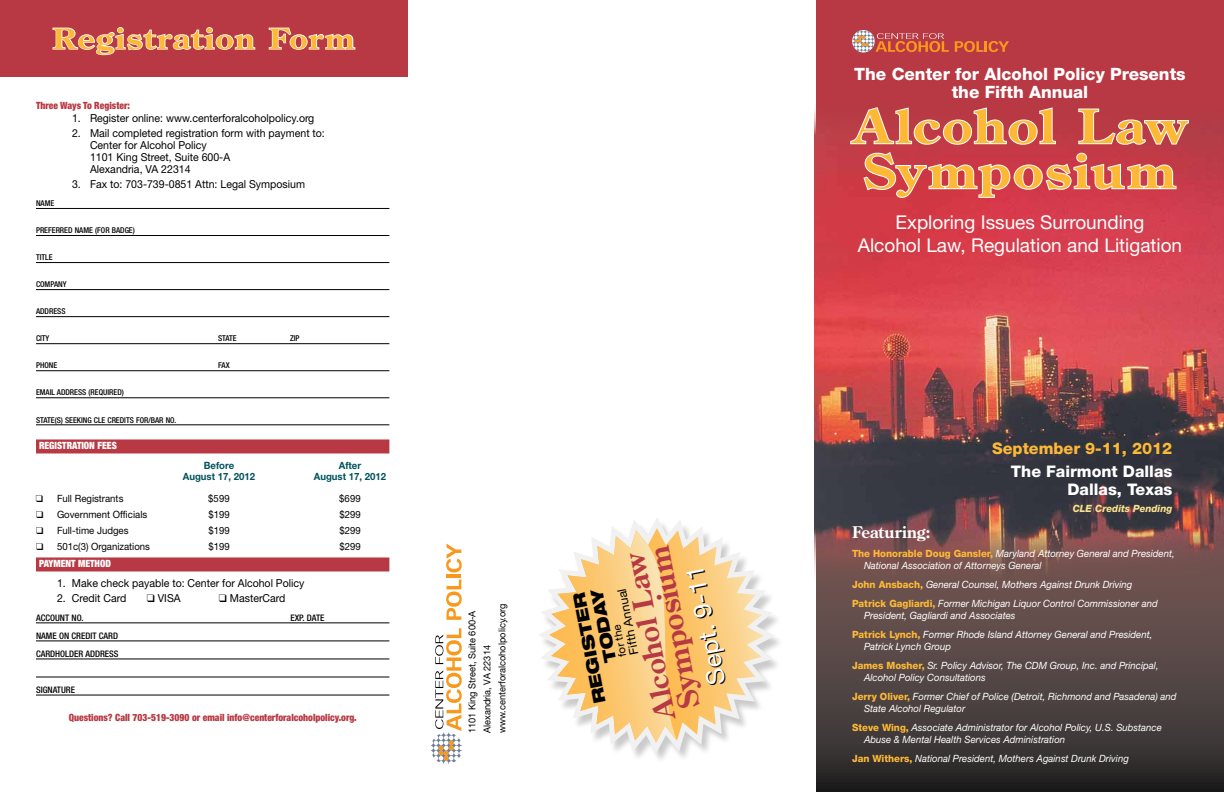
<style>
.page{position:relative;width:1224px;height:792px;background:#fff}
.page>*{position:absolute;margin:0;border:0;box-sizing:border-box;transform-origin:0 0}
.t1{font:700 46px/45px "Century Old Style Std";letter-spacing:.04em;color:#fdb936;scale:1.15 1}
.t2{font:700 28.5px "Century Old Style Std";color:#b73943;scale:1.04 1}
.t3{font:700 28px "Century Old Style Std";letter-spacing:.045em;color:#fdb936;scale:1.15 1}
.t4{font:700 27.7px "Century Old Style Std";color:#b73943;scale:1.04 1}
.t5{font:24.6px "Helvetica Neue";color:#000;scale:1.04 1}
.t6{font:19px/23px "Helvetica Neue";color:#fff;text-align:center}
.t7{font:800 17px/18px "Helvetica Neue";color:#fff;text-align:center}
.t8{font:900 expanded 16.8px/18.1px "Helvetica Neue";color:#000;text-align:right}
.t9{font:800 16px/18.2px "Helvetica Neue";color:#fff;text-align:right}
.t10{font:800 16px "Helvetica Neue";color:#fdb936}
.t11{font:700 16px "Century Old Style Std";letter-spacing:.01em;color:#fff}
.t12{font:12px "Helvetica Neue";color:#000;scale:1.06 1}
.t13{font:11px/12px "Helvetica Neue";color:#000;scale:.96 1}
.t14{font:10.8px "Helvetica Neue";color:#000;scale:1.06 1}
.t15{font:italic 10px/19px "Helvetica Neue";color:#fff;scale:.96 1}
.t16{font:10px "Helvetica Neue";color:#000;scale:.96 1}
.t17{font:900 condensed 10px "Helvetica Neue";color:#b83943;scale:.96 1}
.t18{font:700 10px "Helvetica Neue";color:#01525a;scale:.96 1}
.t19{font:900 condensed 10px "Helvetica Neue";color:#fff;scale:.96 1}
.t20{font:italic 800 10px "Helvetica Neue";color:#fbe18e;scale:.96 1}
.t21{font:9.6px/15px "Helvetica Neue";color:#000;scale:.96 1}
.t22{font:500 condensed 9px/18px "Helvetica Neue";color:#000}
.t23{font:500 condensed 8px "Helvetica Neue";color:#000}
.s1{font-weight:800;font-style:normal;color:#fdb936}
</style>
<div class="page">
<svg style="left:816px;top:0;width:408px;height:792px;background:#6d3d3f"></svg>
<svg style="left:955px;top:41px;width:54px;height:11px"></svg>
<svg style="left:852px;top:30px;width:97px;height:22px;background:#c96b5b"></svg>
<div style="left:0;top:0;width:408px;height:77px;background:#b83943"></div>
<hr style="left:36px;top:208px;width:353px;height:1px;background:#000">
<hr style="left:36px;top:235px;width:353px;height:1px;background:#000">
<hr style="left:36px;top:262px;width:353px;height:1px;background:#000">
<hr style="left:36px;top:289px;width:353px;height:1px;background:#000">
<hr style="left:36px;top:316px;width:353px;height:1px;background:#000">
<hr style="left:36px;top:344px;width:353px;height:1px;background:#000">
<hr style="left:36px;top:371px;width:353px;height:1px;background:#000">
<hr style="left:36px;top:398px;width:353px;height:1px;background:#000">
<hr style="left:36px;top:425px;width:353px;height:1px;background:#000">
<div style="left:36px;top:439px;width:353px;height:14px;background:#b83943"></div>
<div style="left:36px;top:557px;width:353px;height:14px;background:#b83943"></div>
<hr style="left:36px;top:623px;width:353px;height:1px;background:#000">
<hr style="left:36px;top:641px;width:353px;height:1px;background:#000">
<hr style="left:36px;top:659px;width:353px;height:1px;background:#000">
<hr style="left:36px;top:677px;width:353px;height:1px;background:#000">
<hr style="left:36px;top:695px;width:353px;height:1px;background:#000">
<svg style="left:446px;top:580px;width:16px;height:40px"></svg>
<hr style="left:447px;top:575px;width:14px;height:3px;background:#f8981d">
<svg style="left:446px;top:544px;width:16px;height:28px"></svg>
<svg style="left:431px;top:628px;width:31px;height:136px"></svg>
<img style="left:815px;top:100px;width:409px;height:488px">
<svg style="left:849px;top:106px;width:341px;height:93px;background:#ce5e68"></svg>
<svg style="left:539px;top:518px;width:236px;height:236px"></svg>
<svg style="left:549px;top:528px;width:215px;height:215px"></svg>
<svg style="left:549px;top:530px;width:128px;height:213px"></svg>
<svg style="left:52px;top:27px;width:204px;height:29px"></svg>
<svg style="left:268px;top:27px;width:88px;height:23px"></svg>
<h3 class="t3" style="left:53px;top:20px;width:264px">Registration Form</h3>
<p class="t17" style="left:36px;top:99px;width:99px">Three Ways To Register:</p>
<p class="t13" style="left:72px;top:112px;width:254px">1. Register online: www.centerforalcoholpolicy.org</p>
<p class="t13" style="left:90px;top:127px;width:246px;text-indent:-18px">2. Mail completed registration form with payment to:<br>Center for Alcohol Policy<br>1101 King Street, Suite 600-A<br>Alexandria, VA 22314</p>
<p class="t13" style="left:72px;top:178px;width:244px">3. Fax to: 703-739-0851 Attn: Legal Symposium</p>
<p class="t23" style="left:36px;top:199px;width:20px">NAME</p>
<p class="t23" style="left:36px;top:226px;width:100px">PREFERRED NAME (FOR BADGE)</p>
<p class="t23" style="left:36px;top:253px;width:18px">TITLE</p>
<p class="t23" style="left:36px;top:280px;width:32px">COMPANY</p>
<p class="t23" style="left:36px;top:307px;width:31px">ADDRESS</p>
<p class="t23" style="left:36px;top:334px;width:15px">CITY</p>
<p class="t23" style="left:218px;top:334px;width:20px">STATE</p>
<p class="t23" style="left:290px;top:334px;width:10px">ZIP</p>
<p class="t23" style="left:36px;top:361px;width:23px">PHONE</p>
<p class="t23" style="left:218px;top:361px;width:13px">FAX</p>
<p class="t23" style="left:36px;top:388px;width:89px">EMAIL ADDRESS (REQUIRED)</p>
<p class="t23" style="left:36px;top:415px;width:142px">STATE(S) SEEKING CLE CREDITS FOR/BAR NO.</p>
<p class="t19" style="left:39px;top:440px;width:83px">Registration Fees</p>
<p class="t18" style="left:204px;top:460px;width:33px">Before</p>
<p class="t18" style="left:339px;top:460px;width:25px">After</p>
<p class="t18" style="left:183px;top:471px;width:77px">August 17, 2012</p>
<p class="t18" style="left:314px;top:471px;width:77px">August 17, 2012</p>
<p class="t16" style="left:36px;top:493px;width:93px">❑ Full Registrants</p>
<p class="t16" style="left:208px;top:493px;width:24px">$599</p>
<p class="t16" style="left:339px;top:493px;width:24px">$699</p>
<p class="t16" style="left:36px;top:509px;width:117px">❑ Government Officials</p>
<p class="t16" style="left:208px;top:509px;width:24px">$199</p>
<p class="t16" style="left:339px;top:509px;width:24px">$299</p>
<p class="t16" style="left:36px;top:525px;width:98px">❑ Full-time Judges</p>
<p class="t16" style="left:208px;top:525px;width:24px">$199</p>
<p class="t16" style="left:339px;top:525px;width:24px">$299</p>
<p class="t16" style="left:36px;top:541px;width:120px">❑ 501c(3) Organizations</p>
<p class="t16" style="left:208px;top:541px;width:24px">$199</p>
<p class="t16" style="left:339px;top:541px;width:24px">$299</p>
<p class="t19" style="left:39px;top:558px;width:76px">Payment Method</p>
<p class="t13" style="left:57px;top:577px;width:259px">1. Make check payable to: Center for Alcohol Policy</p>
<p class="t13" style="left:57px;top:592px;width:74px">2. Credit Card</p>
<p class="t13" style="left:147px;top:592px;width:37px">❑ VISA</p>
<p class="t13" style="left:219px;top:592px;width:71px">❑ MasterCard</p>
<p class="t22" style="left:36px;top:608px;width:49px">ACCOUNT NO.</p>
<p class="t22" style="left:290px;top:608px;width:36px">EXP. DATE</p>
<p class="t22" style="left:36px;top:626px;width:84px">NAME ON CREDIT CARD<br>CARDHOLDER ADDRESS</p>
<p class="t22" style="left:36px;top:680px;width:41px">SIGNATURE</p>
<p class="t17" style="left:69px;top:711px;width:301px">Questions? Call 703-519-3090 or email info@centerforalcoholpolicy.org.</p>
<p class="t21" style="left:464px;top:733px;width:137px;rotate:-90deg">1101 King Street, Suite 600-A<br>Alexandria, VA 22314 www.centerforalcoholpolicy.org</p>
<h2 class="t2" style="left:671px;top:711px;width:159px;rotate:-101deg">Symposium</h2>
<h3 class="t4" style="left:648px;top:722px;width:163px;rotate:-101deg">Alcohol Law</h3>
<h3 class="t5" style="left:704px;top:688px;width:117px;rotate:-101deg">Sept. 9-11</h3>
<h3 class="t8" style="left:591px;top:705px;width:114px;rotate:-101deg">REGISTER<br>TODAY</h3>
<p class="t12" style="left:627px;top:656px;width:65px;rotate:-101deg">Fifth Annual</p>
<p class="t14" style="left:616px;top:658px;width:33px;rotate:-101deg">for the</p>
<h3 class="t7" style="left:854px;top:65px;width:333px">The Center for Alcohol Policy Presents the Fifth Annual</h3>
<h1 class="t1" style="left:854px;top:103px;width:290px">Alcohol Law<br>Symposium</h1>
<h3 class="t6" style="left:858px;top:211px;width:326px">Exploring Issues Surrounding<br>Alcohol Law, Regulation and Litigation</h3>
<h3 class="t10" style="left:992px;top:438px;width:182px">September 9-11, 2012</h3>
<h3 class="t9" style="left:1011px;top:462px;width:163px">The Fairmont Dallas<br>Dallas, Texas</h3>
<p class="t20" style="left:1073px;top:502px;width:105px">CLE Credits Pending</p>
<h3 class="t11" style="left:852px;top:522px;width:80px">Featuring:</h3>
<p class="t15" style="left:864px;top:547px;width:325px;line-height:12px;text-indent:-12px"><span class="s1">The Honorable Doug Gansler,</span> Maryland Attorney General and President,<br>National Association of Attorneys General</p>
<p class="t15" style="left:852px;top:575px;width:320px"><span class="s1">John Ansbach,</span> General Counsel, Mothers Against Drunk Driving<br><span class="s1">Patrick Gagliardi,</span> Former Michigan Liquor Control Commissioner and</p>
<p class="t15" style="left:852px;top:606px;width:315px;text-indent:12px">President, Gagliardi and Associates<br><span class="s1">Patrick Lynch,</span> Former Rhode Island Attorney General and President,</p>
<p class="t15" style="left:852px;top:637px;width:321px;text-indent:12px">Patrick Lynch Group<br><span class="s1">James Mosher,</span> Sr. Policy Advisor, The CDM Group, Inc. and Principal,</p>
<p class="t15" style="left:852px;top:668px;width:340px;text-indent:12px">Alcohol Policy Consultations<br><span class="s1">Jerry Oliver,</span> Former Chief of Police (Detroit, Richmond and Pasadena) and</p>
<p class="t15" style="left:852px;top:699px;width:324px;text-indent:12px">State Alcohol Regulator<br><span class="s1">Steve Wing,</span> Associate Administrator for Alcohol Policy, U.S. Substance</p>
<p class="t15" style="left:852px;top:730px;width:290px;text-indent:12px">Abuse &amp; Mental Health Services Administration<br><span class="s1">Jan Withers,</span> National President, Mothers Against Drunk Driving</p>
</div>
